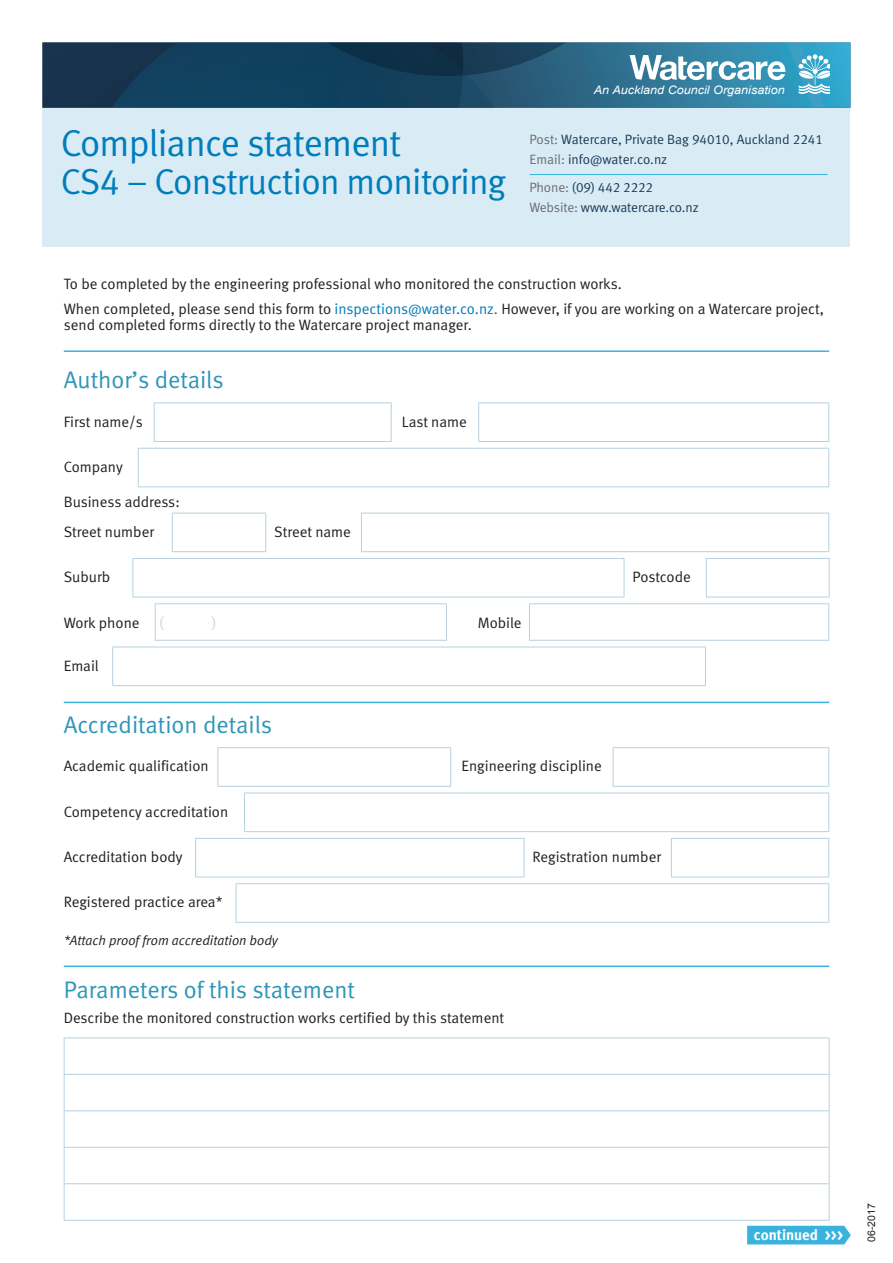
<style>
.page{position:relative;width:893px;height:1263px;background:#fff}
.page>*{position:absolute;margin:0;border:0;box-sizing:border-box;transform-origin:0 0}
.t1{font:37.5px "Meta Normal LF";letter-spacing:-.02em;color:#007dbb}
.t2{font:36px "Meta Normal LF";letter-spacing:-.02em;color:#007dbb}
.t3{font:24px "Meta Normal LF";color:#2f96b9}
.t4{font:15px/25px "Meta Normal LF";color:#231f20}
.t5{font:15px "Meta Bold LF";color:#fff}
.t6{font:15px "Meta Normal LF";color:#d1d2d4}
.t7{font:13.5px/19.5px "Meta Normal LF";letter-spacing:-.01em;color:#1c3b57}
.t8{font:italic 13.5px "Meta Normal LF";color:#231f20}
.t9{font:italic 11.7px "Arial";color:#fff;scale:1.08 1}
.t10{font:10.5px "Arial";color:#231f20}
.s1{color:#6c6d70}
.s2{color:#007dbb}
</style>
<div class="page">
<hr style="left:154px;top:403px;width:1px;height:38px;background:#b6d1df">
<hr style="left:478px;top:402px;width:351px;height:1px;background:#b6d1df">
<hr style="left:478px;top:403px;width:1px;height:38px;background:#b6d1df">
<hr style="left:828px;top:403px;width:1px;height:38px;background:#b6d1df">
<hr style="left:478px;top:441px;width:351px;height:1px;background:#b6d1df">
<hr style="left:154px;top:402px;width:238px;height:1px;background:#b6d1df">
<hr style="left:391px;top:403px;width:1px;height:38px;background:#b6d1df">
<hr style="left:154px;top:441px;width:238px;height:1px;background:#b6d1df">
<hr style="left:138px;top:449px;width:1px;height:37px;background:#b6d1df">
<hr style="left:138px;top:448px;width:691px;height:1px;background:#b6d1df">
<hr style="left:828px;top:449px;width:1px;height:37px;background:#b6d1df">
<hr style="left:138px;top:486px;width:691px;height:1px;background:#b6d1df">
<hr style="left:172px;top:513px;width:1px;height:38px;background:#b6d1df">
<hr style="left:361px;top:513px;width:468px;height:1px;background:#b6d1df">
<hr style="left:361px;top:513px;width:1px;height:38px;background:#b6d1df">
<hr style="left:828px;top:513px;width:1px;height:38px;background:#b6d1df">
<hr style="left:361px;top:551px;width:468px;height:1px;background:#b6d1df">
<hr style="left:172px;top:513px;width:94px;height:1px;background:#b6d1df">
<hr style="left:265px;top:513px;width:1px;height:38px;background:#b6d1df">
<hr style="left:172px;top:551px;width:94px;height:1px;background:#b6d1df">
<hr style="left:132px;top:559px;width:1px;height:38px;background:#b6d1df">
<hr style="left:132px;top:558px;width:492px;height:1px;background:#b6d1df">
<hr style="left:624px;top:559px;width:1px;height:38px;background:#b6d1df">
<hr style="left:706px;top:558px;width:124px;height:1px;background:#b6d1df">
<hr style="left:706px;top:559px;width:1px;height:38px;background:#b6d1df">
<hr style="left:829px;top:559px;width:1px;height:38px;background:#b6d1df">
<hr style="left:132px;top:597px;width:492px;height:1px;background:#b6d1df">
<hr style="left:706px;top:597px;width:124px;height:1px;background:#b6d1df">
<hr style="left:155px;top:604px;width:1px;height:36px;background:#b6d1df">
<hr style="left:529px;top:603px;width:300px;height:1px;background:#b6d1df">
<hr style="left:529px;top:604px;width:1px;height:36px;background:#b6d1df">
<hr style="left:828px;top:604px;width:1px;height:36px;background:#b6d1df">
<hr style="left:529px;top:640px;width:300px;height:1px;background:#b6d1df">
<hr style="left:155px;top:603px;width:292px;height:1px;background:#b6d1df">
<hr style="left:446px;top:604px;width:1px;height:36px;background:#b6d1df">
<hr style="left:155px;top:640px;width:292px;height:1px;background:#b6d1df">
<hr style="left:112px;top:647px;width:1px;height:38px;background:#b6d1df">
<hr style="left:112px;top:647px;width:594px;height:1px;background:#b6d1df">
<hr style="left:705px;top:647px;width:1px;height:38px;background:#b6d1df">
<hr style="left:112px;top:685px;width:594px;height:1px;background:#b6d1df">
<hr style="left:218px;top:748px;width:1px;height:38px;background:#b6d1df">
<hr style="left:613px;top:747px;width:216px;height:1px;background:#b6d1df">
<hr style="left:613px;top:748px;width:1px;height:38px;background:#b6d1df">
<hr style="left:828px;top:748px;width:1px;height:38px;background:#b6d1df">
<hr style="left:613px;top:786px;width:216px;height:1px;background:#b6d1df">
<hr style="left:218px;top:747px;width:233px;height:1px;background:#b6d1df">
<hr style="left:450px;top:748px;width:1px;height:38px;background:#b6d1df">
<hr style="left:218px;top:786px;width:233px;height:1px;background:#b6d1df">
<hr style="left:244px;top:793px;width:1px;height:38px;background:#b6d1df">
<hr style="left:244px;top:793px;width:585px;height:1px;background:#b6d1df">
<hr style="left:828px;top:793px;width:1px;height:38px;background:#b6d1df">
<hr style="left:244px;top:831px;width:585px;height:1px;background:#b6d1df">
<hr style="left:195px;top:839px;width:1px;height:38px;background:#b6d1df">
<hr style="left:195px;top:838px;width:329px;height:1px;background:#b6d1df">
<hr style="left:524px;top:839px;width:1px;height:38px;background:#b6d1df">
<hr style="left:671px;top:838px;width:158px;height:1px;background:#b6d1df">
<hr style="left:671px;top:839px;width:1px;height:38px;background:#b6d1df">
<hr style="left:828px;top:839px;width:1px;height:38px;background:#b6d1df">
<hr style="left:195px;top:877px;width:329px;height:1px;background:#b6d1df">
<hr style="left:671px;top:877px;width:158px;height:1px;background:#b6d1df">
<hr style="left:236px;top:884px;width:1px;height:38px;background:#b6d1df">
<hr style="left:236px;top:883px;width:593px;height:1px;background:#b6d1df">
<hr style="left:828px;top:884px;width:1px;height:38px;background:#b6d1df">
<hr style="left:236px;top:922px;width:593px;height:1px;background:#b6d1df">
<hr style="left:64px;top:1037px;width:766px;height:1px;background:#b6d1df">
<hr style="left:64px;top:1038px;width:1px;height:36px;background:#b6d1df">
<hr style="left:829px;top:1038px;width:1px;height:36px;background:#b6d1df">
<hr style="left:64px;top:1074px;width:766px;height:1px;background:#b6d1df">
<hr style="left:64px;top:1075px;width:1px;height:35px;background:#b6d1df">
<hr style="left:829px;top:1075px;width:1px;height:35px;background:#b6d1df">
<hr style="left:64px;top:1110px;width:766px;height:1px;background:#b6d1df">
<hr style="left:64px;top:1111px;width:1px;height:36px;background:#b6d1df">
<hr style="left:829px;top:1111px;width:1px;height:36px;background:#b6d1df">
<hr style="left:64px;top:1147px;width:766px;height:1px;background:#b6d1df">
<hr style="left:64px;top:1148px;width:1px;height:35px;background:#b6d1df">
<hr style="left:829px;top:1148px;width:1px;height:35px;background:#b6d1df">
<hr style="left:64px;top:1183px;width:766px;height:1px;background:#b6d1df">
<hr style="left:64px;top:1184px;width:1px;height:36px;background:#b6d1df">
<hr style="left:829px;top:1184px;width:1px;height:36px;background:#b6d1df">
<hr style="left:64px;top:1220px;width:766px;height:1px;background:#b6d1df">
<div style="left:43px;top:106px;width:807px;height:140px;background:#d9ecf6"></div>
<div style="left:43px;top:43px;width:807px;height:65px;background:linear-gradient(to bottom,#34a8ce,#32a0c6)"></div>
<svg style="left:798px;top:55px;width:31px;height:39px"></svg>
<svg style="left:43px;top:43px;width:743px;height:65px;background:#255672"></svg>
<hr style="left:64px;top:965px;width:765px;height:2px;background:#39b3dd">
<hr style="left:64px;top:702px;width:765px;height:1px;background:#39b3dd">
<hr style="left:529px;top:174px;width:298px;height:1px;background:#39b3dd">
<div style="left:747px;top:1226px;width:104px;height:18px;background:#39b3dd"></div>
<hr style="left:64px;top:350px;width:765px;height:2px;background:#39b3dd">
<h1 class="t1" style="left:61px;top:122px;width:342px">Compliance statement</h1>
<h2 class="t2" style="left:61px;top:161px;width:447px">CS4 – Construction monitoring</h2>
<p class="t9" style="left:594px;top:82px;width:178px">An Auckland Council Organisation</p>
<p class="t7" style="left:529px;top:130px;width:295px"><span class="s1">Post:</span> Watercare, Private Bag 94010, Auckland 2241<br><span class="s1">Email:</span> info@water.co.nz</p>
<p class="t7" style="left:529px;top:178px;width:171px"><span class="s1">Phone:</span> (09) 442 2222<br><span class="s1">Website:</span> www.watercare.co.nz</p>
<p class="t4" style="left:64px;top:271px;width:762px">To be completed by the engineering professional who monitored the construction works.<br>When completed, please send this form to <span class="s2">inspections@water.co.nz.</span> However, if you are working on a Watercare project,</p>
<p class="t4" style="left:64px;top:312px;width:410px">send completed forms directly to the Watercare project manager.</p>
<h3 class="t3" style="left:64px;top:366px;width:161px">Author’s details</h3>
<p class="t4" style="left:64px;top:409px;width:81px">First name/s</p>
<p class="t4" style="left:402px;top:409px;width:66px">Last name</p>
<p class="t4" style="left:64px;top:454px;width:61px">Company</p>
<p class="t4" style="left:64px;top:486px;width:118px;line-height:30.2px">Business address:<br>Street number</p>
<p class="t4" style="left:274px;top:519px;width:78px">Street name</p>
<p class="t4" style="left:64px;top:564px;width:48px">Suburb</p>
<p class="t4" style="left:632px;top:564px;width:60px">Postcode</p>
<p class="t4" style="left:64px;top:610px;width:77px">Work phone</p>
<p class="t6" style="left:159px;top:614px;width:6px">(</p>
<p class="t6" style="left:212px;top:614px;width:6px">)</p>
<p class="t4" style="left:478px;top:610px;width:45px">Mobile</p>
<p class="t4" style="left:64px;top:653px;width:37px">Email</p>
<h3 class="t3" style="left:64px;top:711px;width:210px">Accreditation details</h3>
<p class="t4" style="left:64px;top:753px;width:146px">Academic qualification</p>
<p class="t4" style="left:461px;top:753px;width:142px">Engineering discipline</p>
<p class="t4" style="left:64px;top:799px;width:166px">Competency accreditation</p>
<p class="t4" style="left:64px;top:844px;width:120px">Accreditation body</p>
<p class="t4" style="left:533px;top:844px;width:130px">Registration number</p>
<p class="t4" style="left:64px;top:889px;width:160px">Registered practice area*</p>
<p class="t8" style="left:64px;top:933px;width:216px">*Attach proof from accreditation body</p>
<h3 class="t3" style="left:64px;top:976px;width:293px">Parameters of this statement</h3>
<p class="t4" style="left:64px;top:1005px;width:442px">Describe the monitored construction works certified by this statement</p>
<p class="t5" style="left:754px;top:1226px;width:91px">continued &gt;&gt;&gt;</p>
<p class="t10" style="left:864px;top:1242px;width:40px;rotate:-90deg">06-2017</p>
</div>
